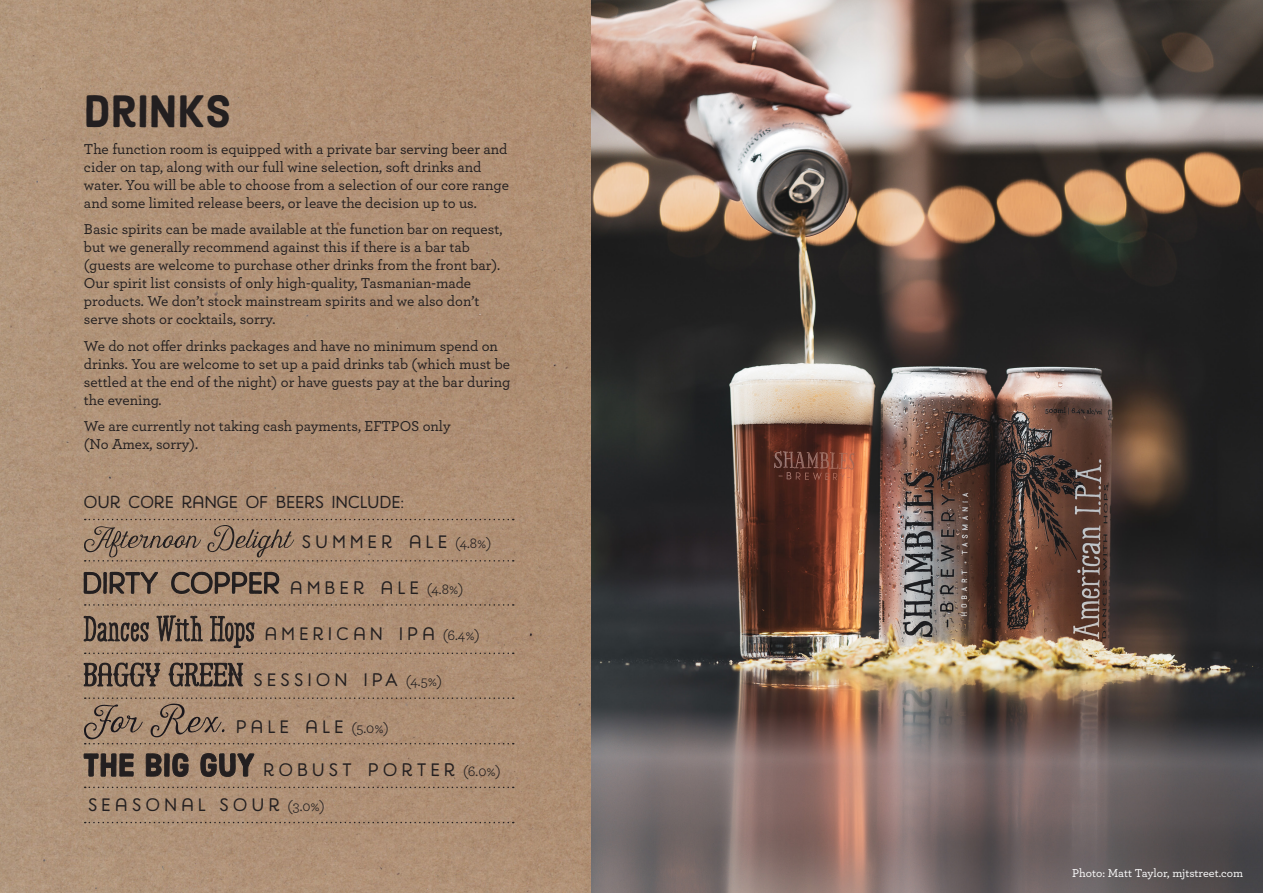
<style>
.page{position:relative;width:1263px;height:893px;background:#fff}
.page>*{position:absolute;margin:0;border:0;box-sizing:border-box;transform-origin:0 0}
.Heading{font:45px "Harman Sans";color:#231f20}
.t1{font:18px "Harman Retro";letter-spacing:.25em;color:#231f20}
.Sub_Sub_Heading{font:17.25px "Harman Retro";letter-spacing:.02em;color:#231f20}
.Body_Copy{font:500 15px/18px "Archer";color:#231f20}
.Body_Copy-2{font:500 12px "Archer";color:#fff}
.s1{font-family:"Archer";font-size:15px}
</style>
<div class="page">
<img style="left:0;top:0;width:592px;height:893px">
<img style="left:592px;top:0;width:671px;height:893px">
<svg style="left:84px;top:572px;width:195px;height:22px"></svg>
<svg style="left:84px;top:752px;width:170px;height:25px"></svg>
<svg style="left:84px;top:663px;width:159px;height:23px"></svg>
<svg style="left:85px;top:604px;width:429px;height:2px"></svg>
<svg style="left:84px;top:616px;width:430px;height:38px"></svg>
<svg style="left:84px;top:697px;width:430px;height:47px"></svg>
<svg style="left:85px;top:787px;width:429px;height:1px"></svg>
<svg style="left:85px;top:822px;width:429px;height:1px"></svg>
<svg style="left:84px;top:519px;width:430px;height:43px"></svg>
<p class="Heading" style="left:84px;top:84px;width:149px">DRINKS</p>
<p class="Body_Copy" style="left:84px;top:139px;width:427px">The function room is equipped with a private bar serving beer and cider on tap, along with our full wine selection, soft drinks and water. You will be able to choose from a selection of our core range and some limited release beers, or leave the decision up to us.</p>
<p class="Body_Copy" style="left:84px;top:220px;width:420px">Basic spirits can be made available at the function bar on request, but we generally recommend against this if there is a bar tab (guests are welcome to purchase other drinks from the front bar).<br>Our spirit list consists of only high-quality, Tasmanian-made products. We don’t stock mainstream spirits and we also don’t serve shots or cocktails, sorry.</p>
<p class="Body_Copy" style="left:84px;top:336px;width:428px">We do not offer drinks packages and have no minimum spend on drinks. You are welcome to set up a paid drinks tab (which must be settled at the end of the night) or have guests pay at the bar during the evening.</p>
<p class="Body_Copy" style="left:84px;top:417px;width:368px">We are currently not taking cash payments, EFTPOS only (No Amex, sorry).</p>
<p class="Sub_Sub_Heading" style="left:84px;top:493px;width:321px">OUR CORE RANGE OF BEERS INCLUDE:</p>
<p class="t1" style="left:302px;top:531px;width:191px">SUMMER ALE <span class="s1">(4.8%)</span></p>
<p class="t1" style="left:290px;top:577px;width:175px">AMBER ALE <span class="s1">(4.8%)</span></p>
<p class="t1" style="left:265px;top:624px;width:216px">AMERICAN IPA <span class="s1">(6.4%)</span></p>
<p class="t1" style="left:254px;top:670px;width:190px">SESSION IPA <span class="s1">(4.5%)</span></p>
<p class="t1" style="left:236px;top:716px;width:154px">PALE ALE <span class="s1">(5.0%)</span></p>
<p class="t1" style="left:264px;top:760px;width:239px">ROBUST PORTER <span class="s1">(6.0%)</span></p>
<p class="t1" style="left:88px;top:794px;width:238px">SEASONAL SOUR <span class="s1">(3.0%)</span></p>
<p class="Body_Copy-2" style="left:1072px;top:864px;width:172px">Photo: Matt Taylor, mjtstreet.com</p>
</div>
